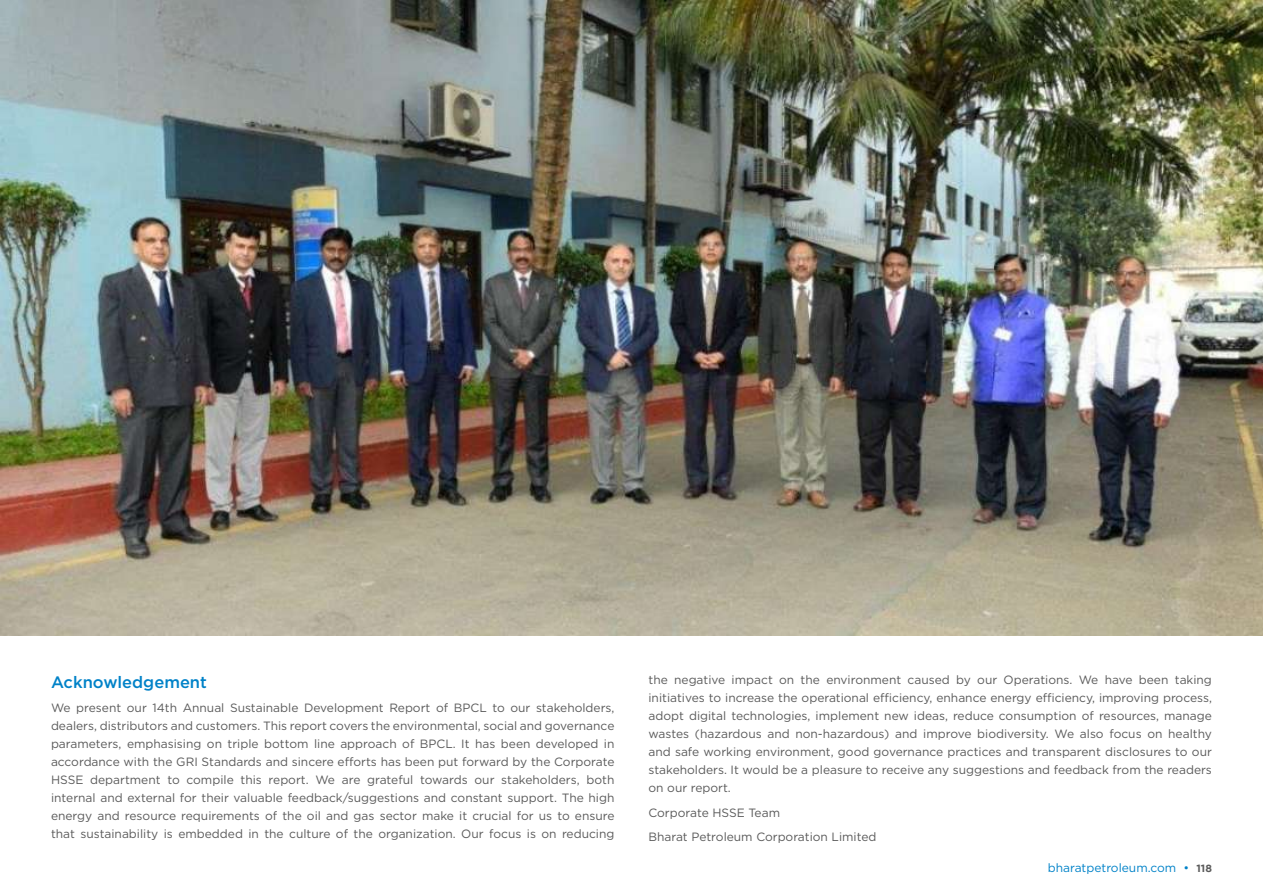
<style>
.page{position:relative;width:1263px;height:893px;background:#fff}
.page>*{position:absolute;margin:0;border:0;box-sizing:border-box;transform-origin:0 0}
.t1{font:500 16.5px "Gotham";color:#0082c8}
.t2{font:12px/18px "Gotham";color:#5a5a5a;text-align:justify}
.t3{font:12px "Gotham";color:#0082c8}
.s1{font-weight:700;font-size:10.5px;color:#5a5a5a}
</style>
<div class="page">
<img style="left:0;top:0;width:1263px;height:635px">
<h1 class="t1" style="left:51px;top:671px;width:157px">Acknowledgement</h1>
<p class="t2" style="left:51px;top:699px;width:565px">We present our 14th Annual Sustainable Development Report of BPCL to our stakeholders, dealers, distributors and customers. This report covers the environmental, social and governance parameters, emphasising on triple bottom line approach of BPCL. It has been developed in accordance with the GRI Standards and sincere efforts has been put forward by the Corporate HSSE department to compile this report. We are grateful towards our stakeholders, both internal and external for their valuable feedback/suggestions and constant support. The high energy and resource requirements of the oil and gas sector make it crucial for us to ensure that sustainability is embedded in the culture of the organization. Our focus is on reducing</p>
<p class="t2" style="left:648px;top:671px;width:565px">the negative impact on the environment caused by our Operations. We have been taking initiatives to increase the operational efficiency, enhance energy efficiency, improving process, adopt digital technologies, implement new ideas, reduce consumption of resources, manage wastes (hazardous and non-hazardous) and improve biodiversity. We also focus on healthy and safe working environment, good governance practices and transparent disclosures to our stakeholders. It would be a pleasure to receive any suggestions and feedback from the readers on our report.</p>
<p class="t2" style="left:648px;top:800px;width:229px;line-height:24.5px">Corporate HSSE Team<br>Bharat Petroleum Corporation Limited</p>
<p class="t3" style="left:1048px;top:860px;width:166px">bharatpetroleum.com • <span class="s1">118</span></p>
</div>
